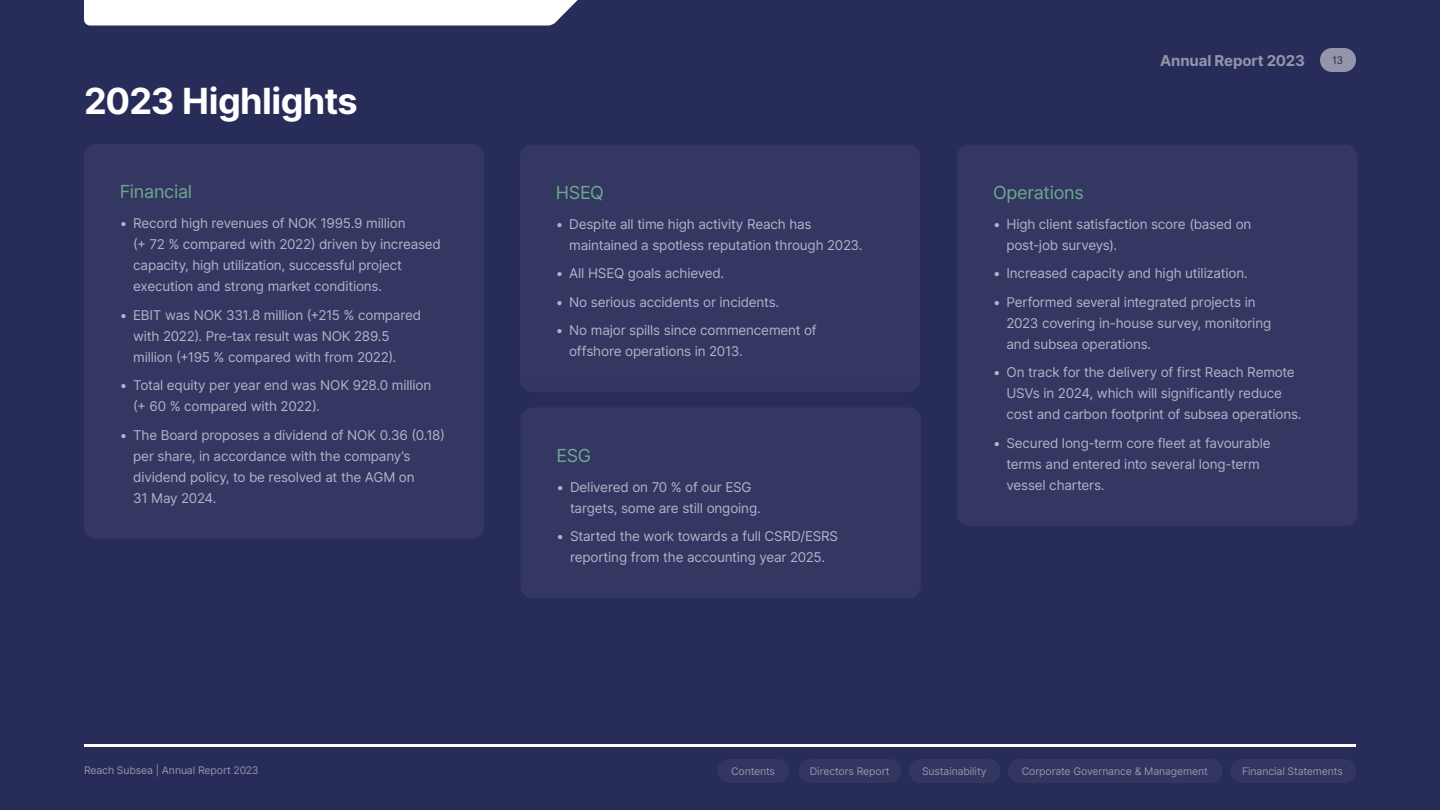
<style>
.page{position:relative;width:1440px;height:810px;background:#282c59}
.page>*{position:absolute;margin:0;border:0;box-sizing:border-box;transform-origin:0 0}
.t1{font:700 36px "Inter";letter-spacing:-.02em;color:#fff}
.t2{font:18px "Inter";letter-spacing:-.015em;color:#6eaa8c}
.t3{font:700 15px "Inter";letter-spacing:-.01em;color:#9494ab}
.t4{font:13.5px/21px "Inter";letter-spacing:-.015em;color:#b4b2c9}
.t5{font:10.5px "Inter";letter-spacing:-.01em;color:#9494ab}
.t6{font:10.5px "Inter";color:#282c59}
</style>
<div class="page">
<div style="left:1320px;top:48px;width:36px;height:24px;background:#9494ab;border-radius:12px"></div>
<div style="left:84px;top:0;width:494px;height:26px;background:#fff"></div>
<hr style="left:84px;top:744px;width:1272px;height:3px;background:#fff">
<div style="left:717px;top:759px;width:72px;height:24px;background:#323661;border-radius:12px"></div>
<div style="left:799px;top:759px;width:103px;height:24px;background:#323661;border-radius:12px"></div>
<div style="left:909px;top:759px;width:91px;height:24px;background:#323661;border-radius:12px"></div>
<div style="left:1230px;top:759px;width:126px;height:24px;background:#323661;border-radius:12px"></div>
<div style="left:1008px;top:759px;width:214px;height:24px;background:#323661;border-radius:12px"></div>
<div style="left:84px;top:144px;width:400px;height:395px;background:#333761;border-radius:12px"></div>
<div style="left:479px;top:105px;width:481px;height:328px;background:#282c59"></div>
<div style="left:520px;top:145px;width:400px;height:247px;background:#333761;border-radius:12px"></div>
<div style="left:480px;top:368px;width:481px;height:270px;background:#282c59"></div>
<div style="left:520px;top:407px;width:401px;height:191px;background:#333761;border-radius:12px"></div>
<div style="left:917px;top:105px;width:481px;height:461px;background:#282c59"></div>
<div style="left:957px;top:145px;width:401px;height:381px;background:#333761;border-radius:12px"></div>
<h1 class="t1" style="left:84px;top:75px;width:275px">2023 Highlights</h1>
<h2 class="t2" style="left:120px;top:179px;width:74px">Financial</h2>
<p class="t4" style="left:133px;top:212px;width:309px;text-indent:-14px">• Record high revenues of NOK 1995.9 million<br>(+ 72 % compared with 2022) driven by increased capacity, high utilization, successful project execution and strong market conditions.</p>
<p class="t4" style="left:133px;top:304px;width:289px;text-indent:-14px">• EBIT was NOK 331.8 million (+215 % compared with 2022). Pre-tax result was NOK 289.5 million (+195 % compared with from 2022).</p>
<p class="t4" style="left:133px;top:375px;width:300px;text-indent:-14px">• Total equity per year end was NOK 928.0 million (+ 60 % compared with 2022).</p>
<p class="t4" style="left:133px;top:424px;width:313px;text-indent:-14px">• The Board proposes a dividend of NOK 0.36 (0.18) per share, in accordance with the company’s dividend policy, to be resolved at the AGM on<br>31 May 2024.</p>
<p class="t5" style="left:84px;top:763px;width:176px">Reach Subsea | Annual Report 2023</p>
<h2 class="t2" style="left:556px;top:179px;width:50px">HSEQ</h2>
<p class="t4" style="left:569px;top:213px;width:295px;text-indent:-14px">• Despite all time high activity Reach has maintained a spotless reputation through 2023.</p>
<p class="t4" style="left:556px;top:263px;width:170px">• All HSEQ goals achieved.</p>
<p class="t4" style="left:556px;top:291px;width:225px">• No serious accidents or incidents.</p>
<p class="t4" style="left:569px;top:320px;width:249px;text-indent:-14px">• No major spills since commencement of offshore operations in 2013.</p>
<h2 class="t2" style="left:556px;top:442px;width:36px">ESG</h2>
<p class="t4" style="left:570px;top:476px;width:192px;text-indent:-14px">• Delivered on 70 % of our ESG targets, some are still ongoing.</p>
<p class="t4" style="left:556px;top:525px;width:283px;text-align:center">• Started the work towards a full CSRD/ESRS reporting from the accounting year 2025.</p>
<p class="t3" style="left:1160px;top:49px;width:146px">Annual Report 2023</p>
<p class="t6" style="left:1332px;top:52px;width:13px">13</p>
<h2 class="t2" style="left:993px;top:179px;width:92px">Operations</h2>
<p class="t4" style="left:1006px;top:213px;width:247px;text-indent:-14px">• High client satisfaction score (based on post-job surveys).</p>
<p class="t4" style="left:993px;top:263px;width:256px">• Increased capacity and high utilization.</p>
<p class="t4" style="left:1006px;top:291px;width:266px;text-indent:-14px">• Performed several integrated projects in<br>2023 covering in-house survey, monitoring and subsea operations.</p>
<p class="t4" style="left:1006px;top:362px;width:297px;text-indent:-14px">• On track for the delivery of first Reach Remote<br>USVs in 2024, which will significantly reduce cost and carbon footprint of subsea operations.</p>
<p class="t4" style="left:1006px;top:432px;width:266px;text-indent:-14px">• Secured long-term core fleet at favourable terms and entered into several long-term vessel charters.</p>
<p class="t5" style="left:731px;top:763px;width:46px">Contents</p>
<p class="t5" style="left:810px;top:763px;width:81px">Directors Report</p>
<p class="t5" style="left:922px;top:763px;width:66px">Sustainability</p>
<p class="t5" style="left:1022px;top:763px;width:188px">Corporate Governance &amp; Management</p>
<p class="t5" style="left:1242px;top:763px;width:102px">Financial Statements</p>
</div>
